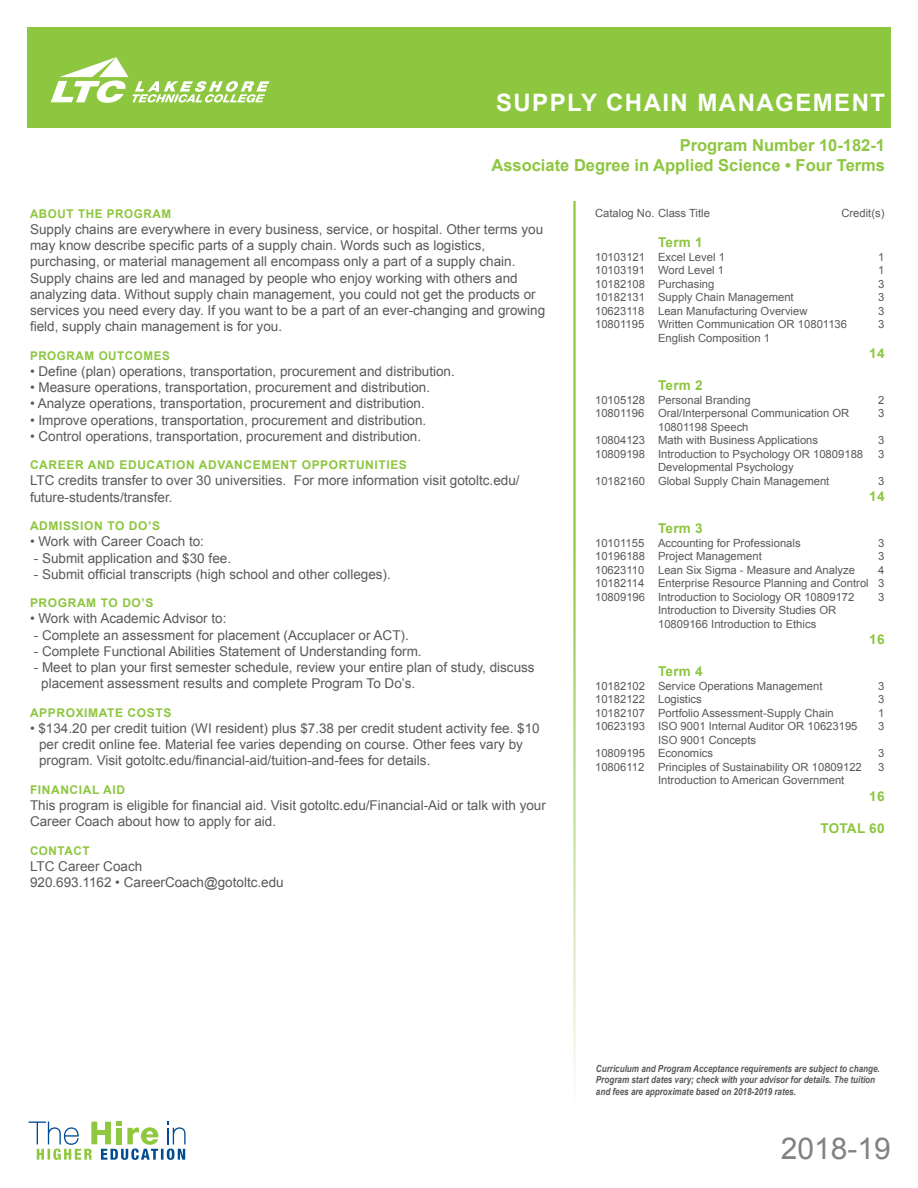
<style>
.page{position:relative;width:918px;height:1188px;background:#fff}
.page>*{position:absolute;margin:0;border:0;box-sizing:border-box;transform-origin:0 0}
.t1{font:30px "Arial";color:#808285}
.t2{font:700 24px "Arial";letter-spacing:.06em;color:#fff}
.t3{font:700 16.5px/19.8px "Arial";color:#8dc63f;text-align:right}
.t4{font:13.5px/16.2px "Arial";color:#58595b}
.t5{font:700 13.5px "Arial";letter-spacing:.02em;color:#8dc63f}
.t6{font:700 12px "Arial";letter-spacing:.05em;color:#8dc63f}
.t7{font:11.25px/13.5px "Arial";color:#58595b}
.t8{font:italic 700 9.75px/11.7px "Arial";color:#58595b;scale:.83 1}
</style>
<div class="page">
<div style="left:27px;top:27px;width:864px;height:100px;background:#8dc63f"></div>
<svg style="left:51px;top:57px;width:218px;height:46px"></svg>
<svg style="left:29px;top:1122px;width:157px;height:38px"></svg>
<h2 class="t2" style="left:496px;top:87px;width:391px">SUPPLY CHAIN MANAGEMENT</h2>
<p class="t3" style="left:491px;top:136px;width:395px">Program Number 10-182-1<br>Associate Degree in Applied Science • Four Terms</p>
<p class="t6" style="left:30px;top:206px;width:143px">ABOUT THE PROGRAM</p>
<p class="t4" style="left:30px;top:221px;width:517px">Supply chains are everywhere in every business, service, or hospital. Other terms you may know describe specific parts of a supply chain. Words such as logistics, purchasing, or material management all encompass only a part of a supply chain.<br>Supply chains are led and managed by people who enjoy working with others and analyzing data. Without supply chain management, you could not get the products or services you need every day. If you want to be a part of an ever-changing and growing field, supply chain management is for you.</p>
<p class="t6" style="left:30px;top:348px;width:142px">PROGRAM OUTCOMES</p>
<p class="t4" style="left:30px;top:363px;width:426px">• Define (plan) operations, transportation, procurement and distribution.</p>
<p class="t4" style="left:30px;top:379px;width:402px">• Measure operations, transportation, procurement and distribution.</p>
<p class="t4" style="left:30px;top:396px;width:396px">• Analyze operations, transportation, procurement and distribution.</p>
<p class="t4" style="left:30px;top:412px;width:398px">• Improve operations, transportation, procurement and distribution.</p>
<p class="t4" style="left:30px;top:428px;width:393px">• Control operations, transportation, procurement and distribution.</p>
<p class="t6" style="left:30px;top:457px;width:378px">CAREER AND EDUCATION ADVANCEMENT OPPORTUNITIES</p>
<p class="t4" style="left:30px;top:473px;width:491px">LTC credits transfer to over 30 universities. For more information visit gotoltc.edu/ future-students/transfer.</p>
<p class="t6" style="left:30px;top:518px;width:132px">ADMISSION TO DO’S</p>
<p class="t4" style="left:30px;top:534px;width:176px">• Work with Career Coach to:</p>
<p class="t4" style="left:34px;top:550px;width:199px">- Submit application and $30 fee.</p>
<p class="t4" style="left:34px;top:566px;width:359px">- Submit official transcripts (high school and other colleges).</p>
<p class="t6" style="left:30px;top:595px;width:125px">PROGRAM TO DO’S</p>
<p class="t4" style="left:30px;top:611px;width:198px">• Work with Academic Advisor to:</p>
<p class="t4" style="left:34px;top:627px;width:377px">- Complete an assessment for placement (Accuplacer or ACT).</p>
<p class="t4" style="left:34px;top:643px;width:389px">- Complete Functional Abilities Statement of Understanding form.</p>
<p class="t4" style="left:41px;top:659px;width:495px;text-indent:-8px">- Meet to plan your first semester schedule, review your entire plan of study, discuss placement assessment results and complete Program To Do’s.</p>
<p class="t6" style="left:30px;top:705px;width:143px">APPROXIMATE COSTS</p>
<p class="t4" style="left:39px;top:720px;width:502px;text-indent:-9px">• $134.20 per credit tuition (WI resident) plus $7.38 per credit student activity fee. $10 per credit online fee. Material fee varies depending on course. Other fees vary by program. Visit gotoltc.edu/financial-aid/tuition-and-fees for details.</p>
<p class="t6" style="left:30px;top:782px;width:97px">FINANCIAL AID</p>
<p class="t4" style="left:30px;top:797px;width:517px">This program is eligible for financial aid. Visit gotoltc.edu/Financial-Aid or talk with your<br>Career Coach about how to apply for aid.</p>
<p class="t6" style="left:30px;top:843px;width:61px">CONTACT</p>
<p class="t4" style="left:30px;top:858px;width:255px">LTC Career Coach<br>920.693.1162 • CareerCoach@gotoltc.edu</p>
<p class="t7" style="left:595px;top:207px;width:116px">Catalog No. Class Title</p>
<p class="t7" style="left:841px;top:207px;width:45px">Credit(s)</p>
<p class="t5" style="left:658px;top:233px;width:46px">Term 1</p>
<p class="t7" style="left:595px;top:250px;width:131px">10103121 Excel Level 1</p>
<p class="t7" style="left:878px;top:250px;width:8px">1</p>
<p class="t7" style="left:595px;top:263px;width:131px">10103191 Word Level 1</p>
<p class="t7" style="left:878px;top:263px;width:8px">1</p>
<p class="t7" style="left:595px;top:277px;width:121px">10182108 Purchasing</p>
<p class="t7" style="left:878px;top:277px;width:8px">3</p>
<p class="t7" style="left:595px;top:290px;width:200px">10182131 Supply Chain Management</p>
<p class="t7" style="left:878px;top:290px;width:8px">3</p>
<p class="t7" style="left:595px;top:304px;width:214px">10623118 Lean Manufacturing Overview</p>
<p class="t7" style="left:878px;top:304px;width:8px">3</p>
<p class="t7" style="left:595px;top:317px;width:254px">10801195 Written Communication OR 10801136</p>
<p class="t7" style="left:878px;top:317px;width:8px">3</p>
<p class="t7" style="left:658px;top:331px;width:113px">English Composition 1</p>
<p class="t5" style="left:869px;top:344px;width:17px">14</p>
<p class="t5" style="left:658px;top:376px;width:46px">Term 2</p>
<p class="t7" style="left:595px;top:393px;width:157px">10105128 Personal Branding</p>
<p class="t7" style="left:878px;top:393px;width:8px">2</p>
<p class="t7" style="left:595px;top:407px;width:256px">10801196 Oral/Interpersonal Communication OR</p>
<p class="t7" style="left:878px;top:407px;width:8px">3</p>
<p class="t7" style="left:595px;top:420px;width:225px;text-align:center">10801198 Speech<br>10804123 Math with Business Applications</p>
<p class="t7" style="left:878px;top:434px;width:8px">3</p>
<p class="t7" style="left:595px;top:447px;width:270px">10809198 Introduction to Psychology OR 10809188</p>
<p class="t7" style="left:878px;top:447px;width:8px">3</p>
<p class="t7" style="left:595px;top:461px;width:236px;text-indent:63px">Developmental Psychology<br>10182160 Global Supply Chain Management</p>
<p class="t7" style="left:878px;top:474px;width:8px">3</p>
<p class="t5" style="left:869px;top:487px;width:17px">14</p>
<p class="t5" style="left:658px;top:520px;width:46px">Term 3</p>
<p class="t7" style="left:595px;top:536px;width:207px">10101155 Accounting for Professionals</p>
<p class="t7" style="left:878px;top:536px;width:8px">3</p>
<p class="t7" style="left:595px;top:550px;width:168px">10196188 Project Management</p>
<p class="t7" style="left:878px;top:550px;width:8px">3</p>
<p class="t7" style="left:595px;top:563px;width:261px">10623110 Lean Six Sigma - Measure and Analyze</p>
<p class="t7" style="left:595px;top:563px;width:291px;text-align:justify;text-indent:283px">4<br>10182114 Enterprise Resource Planning and Control 3<br>10809196 Introduction to Sociology OR 10809172</p>
<p class="t7" style="left:878px;top:590px;width:8px">3</p>
<p class="t7" style="left:658px;top:604px;width:180px">Introduction to Diversity Studies OR<br>10809166 Introduction to Ethics</p>
<p class="t5" style="left:869px;top:630px;width:17px">16</p>
<p class="t5" style="left:658px;top:663px;width:46px">Term 4</p>
<p class="t7" style="left:595px;top:679px;width:229px">10182102 Service Operations Management</p>
<p class="t7" style="left:878px;top:679px;width:8px">3</p>
<p class="t7" style="left:595px;top:693px;width:108px">10182122 Logistics</p>
<p class="t7" style="left:878px;top:693px;width:8px">3</p>
<p class="t7" style="left:595px;top:706px;width:240px">10182107 Portfolio Assessment-Supply Chain</p>
<p class="t7" style="left:878px;top:706px;width:8px">1</p>
<p class="t7" style="left:595px;top:720px;width:264px">10623193 ISO 9001 Internal Auditor OR 10623195</p>
<p class="t7" style="left:878px;top:720px;width:8px">3</p>
<p class="t7" style="left:595px;top:733px;width:163px;text-indent:63px">ISO 9001 Concepts<br>10809195 Economics</p>
<p class="t7" style="left:878px;top:747px;width:8px">3</p>
<p class="t7" style="left:595px;top:760px;width:268px">10806112 Principles of Sustainability OR 10809122</p>
<p class="t7" style="left:878px;top:760px;width:8px">3</p>
<p class="t7" style="left:658px;top:774px;width:188px">Introduction to American Government</p>
<p class="t5" style="left:869px;top:787px;width:17px">16</p>
<p class="t5" style="left:820px;top:819px;width:66px">TOTAL 60</p>
<p class="t8" style="left:596px;top:1063px;width:344px">Curriculum and Program Acceptance requirements are subject to change.<br>Program start dates vary; check with your advisor for details. The tuition and fees are approximate based on 2018-2019 rates.</p>
<h1 class="t1" style="left:781px;top:1129px;width:112px">2018-19</h1>
</div>
